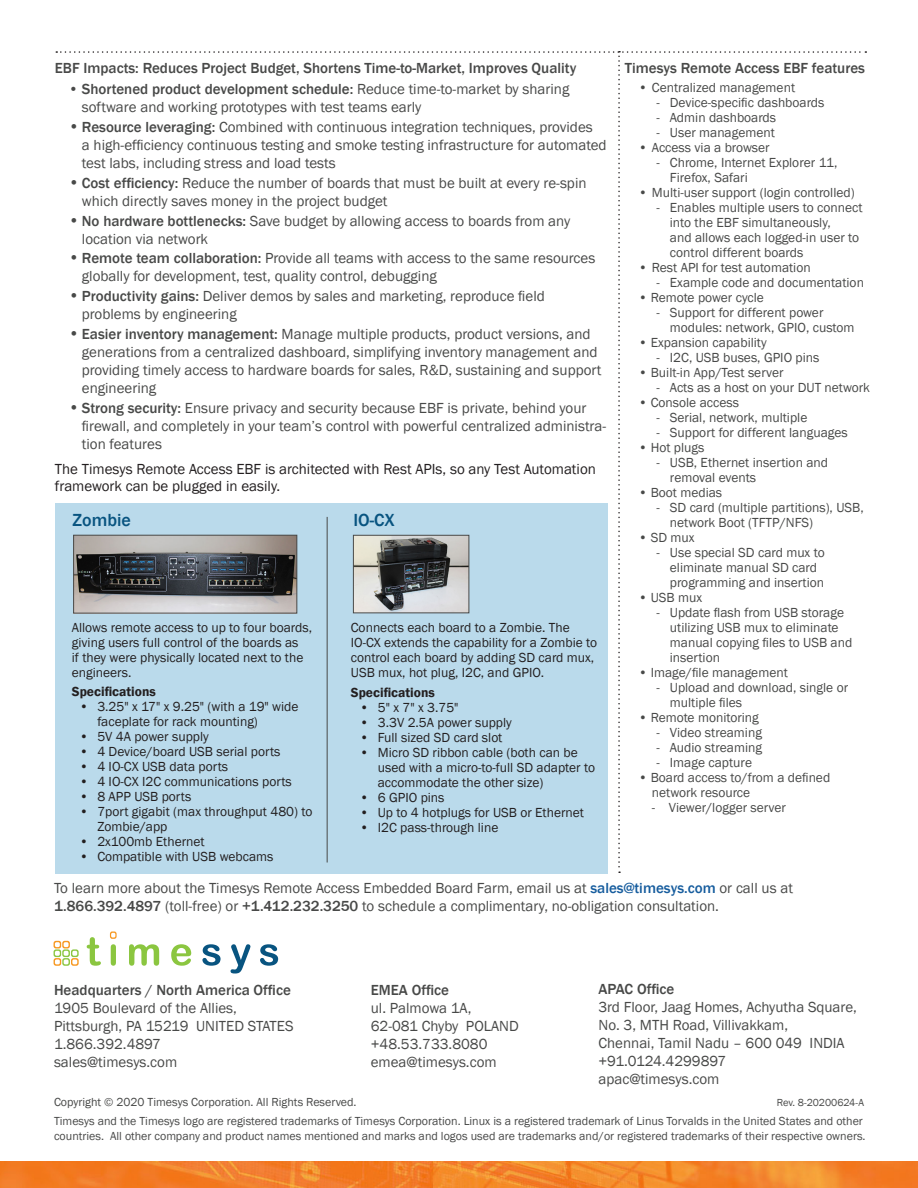
<style>
.page{position:relative;width:918px;height:1188px;background:#fff}
.page>*{position:absolute;margin:0;border:0;box-sizing:border-box;transform-origin:0 0}
.t1{font:500 18px "Franklin Gothic";color:#085480}
.t2{font:15px/18px "Franklin Gothic";color:#484948}
.t3{font:500 15px "Franklin Gothic";color:#484948}
.t4{font:15px/16.5px "Franklin Gothic";color:#231f20}
.t5{font:13.5px/15px "Franklin Gothic";color:#484948}
.t6{font:13.5px/15px "Franklin Gothic";color:#231f20}
.t7{font:600 13.5px "Franklin Gothic";color:#231f20}
.t8{font:12px/14.4px "Franklin Gothic";color:#484948}
.t9{font:10.5px "Franklin Gothic";color:#484948}
.s1{font-weight:500}
.s2{font-size:16.5px}
.s3{font-weight:500;color:#175d9e}
</style>
<div class="page">
<svg style="left:87px;top:937px;width:14px;height:29px"></svg>
<svg style="left:129px;top:944px;width:30px;height:22px"></svg>
<svg style="left:171px;top:944px;width:20px;height:22px"></svg>
<svg style="left:202px;top:944px;width:19px;height:22px"></svg>
<svg style="left:231px;top:944px;width:19px;height:30px"></svg>
<svg style="left:260px;top:944px;width:18px;height:22px"></svg>
<svg style="left:110px;top:932px;width:7px;height:34px"></svg>
<svg style="left:54px;top:941px;width:25px;height:25px"></svg>
<img style="left:0;top:1161px;width:918px;height:27px">
<div style="left:55px;top:503px;width:553px;height:371px;background:#badaeb"></div>
<img style="left:75px;top:537px;width:220px;height:74px">
<div style="left:73px;top:535px;width:224px;height:78px;border:1px solid #484948"></div>
<img style="left:355px;top:537px;width:112px;height:74px">
<div style="left:353px;top:535px;width:116px;height:78px;border:1px solid #484948"></div>
<hr style="left:327px;top:517px;width:1px;height:346px;background:#484948">
<p class="t3" style="left:55px;top:59px;width:523px">EBF Impacts: Reduces Project Budget, Shortens Time-to-Market, Improves Quality</p>
<p class="t2" style="left:82px;top:81px;width:489px;text-indent:-14px">• <span class="s1">Shortened product development schedule:</span> Reduce time-to-market by sharing software and working prototypes with test teams early</p>
<p class="t2" style="left:82px;top:118px;width:526px;text-indent:-14px"><span class="s2">•</span> <span class="s1">Resource leveraging:</span> Combined with continuous integration techniques, provides<br>a high-efficiency continuous testing and smoke testing infrastructure for automated test labs, including stress and load tests</p>
<p class="t2" style="left:82px;top:174px;width:506px;text-indent:-14px"><span class="s2">•</span> <span class="s1">Cost efficiency:</span> Reduce the number of boards that must be built at every re-spin which directly saves money in the project budget</p>
<p class="t2" style="left:82px;top:212px;width:490px;text-indent:-14px"><span class="s2">•</span> <span class="s1">No hardware bottlenecks:</span> Save budget by allowing access to boards from any location via network</p>
<p class="t2" style="left:82px;top:250px;width:515px;text-indent:-14px"><span class="s2">•</span> <span class="s1">Remote team collaboration:</span> Provide all teams with access to the same resources globally for development, test, quality control, debugging</p>
<p class="t2" style="left:82px;top:288px;width:465px;text-indent:-14px"><span class="s2">•</span> <span class="s1">Productivity gains:</span> Deliver demos by sales and marketing, reproduce field problems by engineering</p>
<p class="t2" style="left:82px;top:325px;width:521px;text-indent:-14px"><span class="s2">•</span> <span class="s1">Easier inventory management:</span> Manage multiple products, product versions, and generations from a centralized dashboard, simplifying inventory management and providing timely access to hardware boards for sales, R&amp;D, sustaining and support engineering</p>
<p class="t2" style="left:82px;top:399px;width:526px;text-indent:-14px"><span class="s2">•</span> <span class="s1">Strong security:</span> Ensure privacy and security because EBF is private, behind your firewall, and completely in your team’s control with powerful centralized administra&shy;tion features</p>
<p class="t4" style="left:55px;top:461px;width:543px">The Timesys Remote Access EBF is architected with Rest APIs, so any Test Automation framework can be plugged in easily.</p>
<p class="t1" style="left:73px;top:509px;width:60px">Zombie</p>
<p class="t1" style="left:353px;top:509px;width:43px">IO-CX</p>
<p class="t6" style="left:72px;top:620px;width:242px">Allows remote access to up to four boards, giving users full control of the boards as<br>if they were physically located next to the engineers.</p>
<p class="t7" style="left:72px;top:684px;width:85px">Specifications</p>
<p class="t6" style="left:97px;top:700px;width:203px;text-indent:-18px">• 3.25" x 17" x 9.25" (with a 19" wide faceplate for rack mounting)</p>
<p class="t6" style="left:79px;top:730px;width:131px">• 5V 4A power supply</p>
<p class="t6" style="left:79px;top:745px;width:203px">• 4 Device/board USB serial ports</p>
<p class="t6" style="left:79px;top:760px;width:150px">• 4 IO-CX USB data ports</p>
<p class="t6" style="left:79px;top:775px;width:214px">• 4 IO-CX I2C communications ports</p>
<p class="t6" style="left:79px;top:790px;width:113px">• 8 APP USB ports</p>
<p class="t6" style="left:97px;top:805px;width:217px;text-indent:-18px">• 7port gigabit (max throughput 480) to<br>Zombie/app</p>
<p class="t6" style="left:79px;top:835px;width:127px">• 2x100mb Ethernet</p>
<p class="t6" style="left:79px;top:850px;width:196px">• Compatible with USB webcams</p>
<p class="t6" style="left:351px;top:621px;width:248px">Connects each board to a Zombie. The IO-CX extends the capability for a Zombie to control each board by adding SD card mux, USB mux, hot plug, I2C, and GPIO.</p>
<p class="t7" style="left:351px;top:684px;width:85px">Specifications</p>
<p class="t6" style="left:360px;top:700px;width:100px">• 5" x 7" x 3.75"</p>
<p class="t6" style="left:360px;top:715px;width:154px">• 3.3V 2.5A power supply</p>
<p class="t6" style="left:360px;top:730px;width:144px">• Full sized SD card slot</p>
<p class="t6" style="left:378px;top:745px;width:219px;text-indent:-18px">• Micro SD ribbon cable (both can be used with a micro-to-full SD adapter to accommodate the other size)</p>
<p class="t6" style="left:360px;top:790px;width:86px">• 6 GPIO pins</p>
<p class="t6" style="left:360px;top:805px;width:226px">• Up to 4 hotplugs for USB or Ethernet</p>
<p class="t6" style="left:360px;top:820px;width:140px">• I2C pass-through line</p>
<p class="t3" style="left:625px;top:58px;width:242px">Timesys Remote Access EBF features</p>
<p class="t5" style="left:638px;top:80px;width:158px">• Centralized management</p>
<p class="t5" style="left:656px;top:95px;width:170px">- Device-specific dashboards</p>
<p class="t5" style="left:656px;top:110px;width:121px">- Admin dashboards</p>
<p class="t5" style="left:656px;top:125px;width:120px">- User management</p>
<p class="t5" style="left:638px;top:140px;width:133px">• Access via a browser</p>
<p class="t5" style="left:670px;top:155px;width:169px;text-indent:-14px">- Chrome, Internet Explorer 11,<br>Firefox, Safari</p>
<p class="t5" style="left:638px;top:185px;width:218px">• Multi-user support (login controlled)</p>
<p class="t5" style="left:670px;top:200px;width:194px;text-indent:-14px">- Enables multiple users to connect into the EBF simultaneously,<br>and allows each logged-in user to control different boards</p>
<p class="t5" style="left:638px;top:260px;width:174px">• Rest API for test automation</p>
<p class="t5" style="left:656px;top:275px;width:209px">- Example code and documentation</p>
<p class="t5" style="left:638px;top:290px;width:127px">• Remote power cycle</p>
<p class="t5" style="left:670px;top:305px;width:186px;text-indent:-14px">- Support for different power modules: network, GPIO, custom</p>
<p class="t5" style="left:638px;top:335px;width:130px">• Expansion capability</p>
<p class="t5" style="left:656px;top:350px;width:165px">- I2C, USB buses, GPIO pins</p>
<p class="t5" style="left:638px;top:365px;width:147px">• Built-in App/Test server</p>
<p class="t5" style="left:656px;top:380px;width:215px">- Acts as a host on your DUT network</p>
<p class="t5" style="left:638px;top:395px;width:102px">• Console access</p>
<p class="t5" style="left:656px;top:410px;width:152px">- Serial, network, multiple</p>
<p class="t5" style="left:656px;top:425px;width:193px">- Support for different languages</p>
<p class="t5" style="left:638px;top:440px;width:68px">• Hot plugs</p>
<p class="t5" style="left:670px;top:455px;width:160px;text-indent:-14px">- USB, Ethernet insertion and removal events</p>
<p class="t5" style="left:638px;top:485px;width:85px">• Boot medias</p>
<p class="t5" style="left:670px;top:500px;width:195px;text-indent:-14px">- SD card (multiple partitions), USB, network Boot (TFTP/NFS)</p>
<p class="t5" style="left:638px;top:530px;width:58px">• SD mux</p>
<p class="t5" style="left:670px;top:545px;width:156px;text-indent:-14px">- Use special SD card mux to eliminate manual SD card programming and insertion</p>
<p class="t5" style="left:638px;top:590px;width:65px">• USB mux</p>
<p class="t5" style="left:670px;top:605px;width:184px;text-indent:-14px">- Update flash from USB storage utilizing USB mux to eliminate manual copying files to USB and insertion</p>
<p class="t5" style="left:638px;top:665px;width:151px">• Image/file management</p>
<p class="t5" style="left:670px;top:680px;width:180px;text-indent:-14px">- Upload and download, single or multiple files</p>
<p class="t5" style="left:638px;top:710px;width:122px">• Remote monitoring</p>
<p class="t5" style="left:656px;top:725px;width:107px">- Video streaming</p>
<p class="t5" style="left:656px;top:740px;width:107px">- Audio streaming</p>
<p class="t5" style="left:656px;top:755px;width:97px">- Image capture</p>
<p class="t5" style="left:652px;top:770px;width:180px;text-indent:-14px">• Board access to/from a defined network resource</p>
<p class="t5" style="left:652px;top:800px;width:136px">- Viewer/logger server</p>
<p class="t2" style="left:54px;top:879px;width:740px">To learn more about the Timesys Remote Access Embedded Board Farm, email us at <span class="s3">sales@timesys.com</span> or call us at<br><span class="s1">1.866.392.4897</span> (toll-free) or <span class="s1">+1.412.232.3250</span> to schedule a complimentary, no-obligation consultation.</p>
<p class="t2" style="left:54px;top:981px;width:241px"><span class="s1">Headquarters / North America Office<br></span>1905 Boulevard of the Allies,<br>Pittsburgh, PA 15219 UNITED STATES<br>1.866.392.4897<br>sales@timesys.com</p>
<p class="t3" style="left:598px;top:980px;width:77px">APAC Office</p>
<p class="t3" style="left:371px;top:981px;width:80px">EMEA Office</p>
<p class="t2" style="left:371px;top:999px;width:149px">ul. Palmowa 1A,<br>62-081 Chyby POLAND +48.53.733.8080 emea@timesys.com</p>
<p class="t2" style="left:598px;top:999px;width:260px">3rd Floor, Jaag Homes, Achyutha Square,<br>No. 3, MTH Road, Villivakkam,<br>Chennai, Tamil Nadu – 600 049 INDIA +91.0124.4299897</p>
<p class="t2" style="left:598px;top:1071px;width:123px">apac@timesys.com</p>
<p class="t8" style="left:54px;top:1095px;width:304px">Copyright © 2020 Timesys Corporation. All Rights Reserved.</p>
<p class="t9" style="left:777px;top:1096px;width:89px">Rev. 8-20200624-A</p>
<p class="t8" style="left:54px;top:1114px;width:813px">Timesys and the Timesys logo are registered trademarks of Timesys Corporation. Linux is a registered trademark of Linus Torvalds in the United States and other countries. All other company and product names mentioned and marks and logos used are trademarks and/or registered trademarks of their respective owners.</p>
</div>
